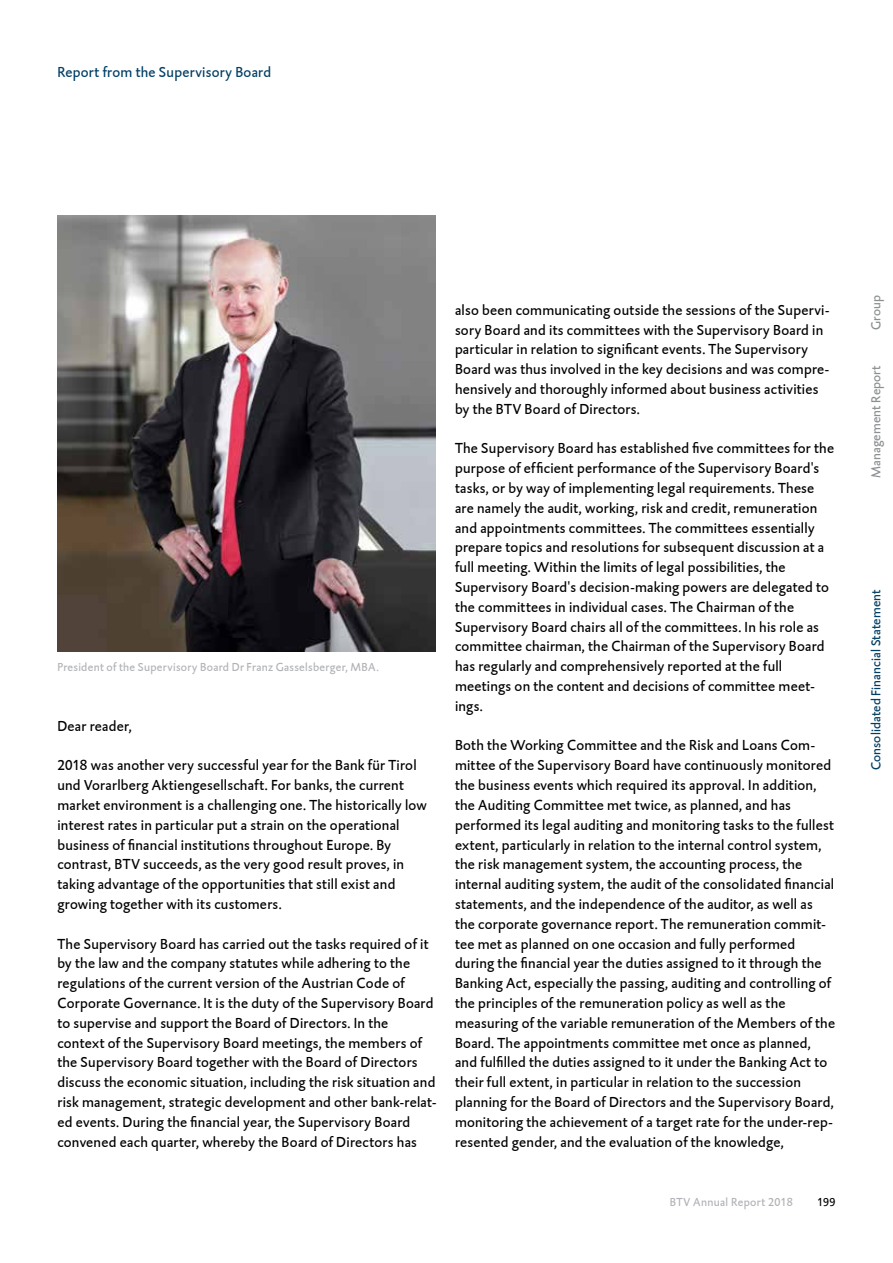
<style>
.page{position:relative;width:893px;height:1263px;background:#fff}
.page>*{position:absolute;margin:0;border:0;box-sizing:border-box;transform-origin:0 0}
.t1{font:15px/19.8px "DTL Caspari T";letter-spacing:.015em;color:#000}
.t2{font:15px "DTL Caspari T";letter-spacing:.015em;color:#003e64}
.t3{font:13.5px "DTL Caspari T";letter-spacing:.01em;color:#003e64}
.t4{font:13.5px "DTL Caspari T";letter-spacing:.01em;color:#8c9091}
.t5{font:12px "DTL Caspari T";letter-spacing:.025em;color:#b1b2b6}
.t6{font:12px "DTL Caspari T";color:#000}
</style>
<div class="page">
<img style="left:57px;top:216px;width:379px;height:435px">
<p class="t2" style="left:57px;top:63px;width:215px">Report from the Supervisory Board</p>
<p class="t5" style="left:57px;top:660px;width:323px">President of the Supervisory Board Dr Franz Gasselsberger, MBA.</p>
<p class="t1" style="left:57px;top:716px;width:76px">Dear reader,</p>
<p class="t1" style="left:57px;top:755px;width:371px">2018 was another very successful year for the Bank für Tirol und Vorarlberg Aktiengesellschaft. For banks, the current market environment is a challenging one. The historically low interest rates in particular put a strain on the operational business of financial institutions throughout Europe. By contrast, BTV succeeds, as the very good result proves, in taking advantage of the opportunities that still exist and growing together with its customers.</p>
<p class="t1" style="left:57px;top:933px;width:381px">The Supervisory Board has carried out the tasks required of it by the law and the company statutes while adhering to the regulations of the current version of the Austrian Code of Corporate Governance. It is the duty of the Supervisory Board to supervise and support the Board of Directors. In the context of the Supervisory Board meetings, the members of the Supervisory Board together with the Board of Directors discuss the economic situation, including the risk situation and risk management, strategic development and other bank-relat&shy;ed events. During the financial year, the Supervisory Board convened each quarter, whereby the Board of Directors has</p>
<p class="t1" style="left:455px;top:300px;width:376px">also been communicating outside the sessions of the Supervi&shy;sory Board and its committees with the Supervisory Board in particular in relation to significant events. The Supervisory Board was thus involved in the key decisions and was compre&shy;hensively and thoroughly informed about business activities by the BTV Board of Directors.</p>
<p class="t1" style="left:455px;top:438px;width:381px">The Supervisory Board has established five committees for the purpose of efficient performance of the Supervisory Board's tasks, or by way of implementing legal requirements. These are namely the audit, working, risk and credit, remuneration and appointments committees. The committees essentially prepare topics and resolutions for subsequent discussion at a full meeting. Within the limits of legal possibilities, the Supervisory Board's decision-making powers are delegated to the committees in individual cases. The Chairman of the Supervisory Board chairs all of the committees. In his role as committee chairman, the Chairman of the Supervisory Board has regularly and comprehensively reported at the full meetings on the content and decisions of committee meet&shy;ings.</p>
<p class="t1" style="left:455px;top:735px;width:382px">Both the Working Committee and the Risk and Loans Com&shy;mittee of the Supervisory Board have continuously monitored the business events which required its approval. In addition, the Auditing Committee met twice, as planned, and has performed its legal auditing and monitoring tasks to the fullest extent, particularly in relation to the internal control system, the risk management system, the accounting process, the internal auditing system, the audit of the consolidated financial statements, and the independence of the auditor, as well as the corporate governance report. The remuneration commit&shy;tee met as planned on one occasion and fully performed during the financial year the duties assigned to it through the Banking Act, especially the passing, auditing and controlling of the principles of the remuneration policy as well as the measuring of the variable remuneration of the Members of the Board. The appointments committee met once as planned, and fulfilled the duties assigned to it under the Banking Act to their full extent, in particular in relation to the succession planning for the Board of Directors and the Supervisory Board, monitoring the achievement of a target rate for the under-rep&shy;resented gender, and the evaluation of the knowledge,</p>
<p class="t5" style="left:670px;top:1194px;width:125px">BTV Annual Report 2018</p>
<p class="t6" style="left:817px;top:1194px;width:20px">199</p>
<p class="t4" style="left:867px;top:330px;width:37px;rotate:-90deg">Group</p>
<p class="t4" style="left:867px;top:478px;width:114px;rotate:-90deg">Management Report</p>
<p class="t3" style="left:867px;top:770px;width:182px;rotate:-90deg">Consolidated Financial Statement</p>
</div>
